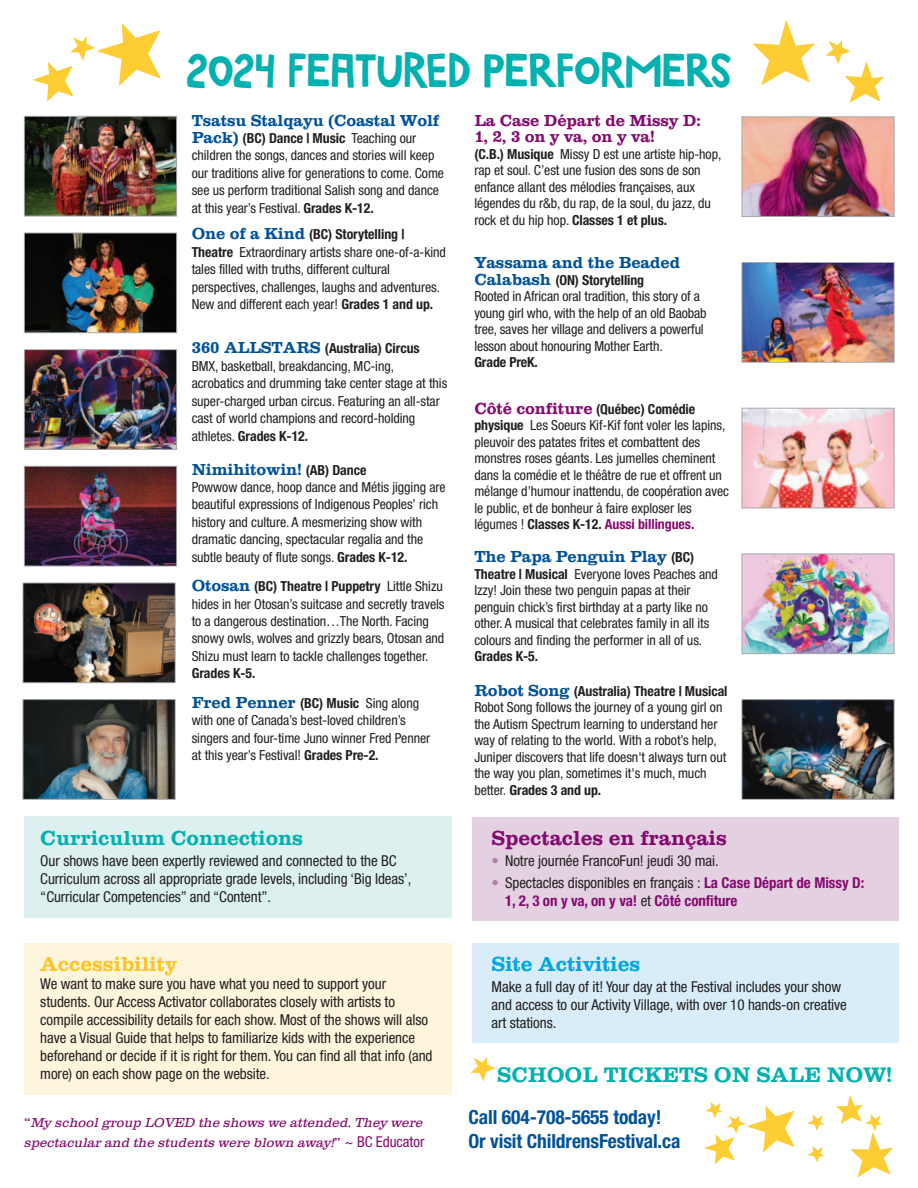
<style>
.page{position:relative;width:918px;height:1188px;background:#fff}
.page>*{position:absolute;margin:0;border:0;box-sizing:border-box;transform-origin:0 0}
.t1{font:49.5px "Marujo";letter-spacing:-.005em;color:#00b1b0}
.t2{font:700 21.75px "Clarendon";letter-spacing:-.005em;color:#00b1b0}
.t3{font:700 21px "Clarendon";letter-spacing:-.005em;color:#00b1b0}
.t4{font:700 21px "Clarendon";letter-spacing:-.005em;color:#850a70}
.t5{font:700 21px "Clarendon";letter-spacing:-.005em;color:#00a5e3}
.t6{font:700 21px "Clarendon";letter-spacing:-.005em;color:#fec422}
.t7{font:700 condensed 19.5px/24px "Helvetica Neue LT";letter-spacing:-.005em;color:#01529a}
.t8{font:700 16.5px "Clarendon";letter-spacing:-.01em;color:#01529a}
.t9{font:700 16.5px/16.5px "Clarendon";letter-spacing:-.005em;color:#850a70}
.t10{font:condensed 15px/18px "Helvetica Neue LT";letter-spacing:-.005em;color:#231f20}
.t11{font:700 condensed 15px/18px "Helvetica Neue LT";letter-spacing:-.005em;color:#850a70}
.t12{font:condensed 13.8px/16.5px "Helvetica Neue LT";letter-spacing:-.005em;color:#231f20}
.t13{font:700 condensed 13.8px "Helvetica Neue LT";letter-spacing:-.005em;color:#231f20}
.t14{font:italic 300 13.5px/20.2px "Clarendon";color:#850a70}
.s1{font-family:"Clarendon";font-weight:700;font-stretch:normal;font-size:16.5px;color:#01529a}
.s2{font-weight:700}
.s3{font-family:"Helvetica Neue LT";font-stretch:condensed;font-size:13.8px;color:#231f20}
.s4{font-family:"Helvetica Neue LT";font-weight:400;font-stretch:condensed;font-size:13.8px;color:#231f20}
.s5{font-family:"Clarendon";font-weight:700;font-stretch:normal;font-size:16.5px;color:#850a70}
.s6{font-weight:700;color:#850a70}
.s7{font-style:normal}
.s8{font-family:"Helvetica Neue LT";font-weight:400;font-style:normal;font-stretch:condensed;font-size:15px}
.s9{color:#b37fab}
.s10{font-weight:400;color:#b37fab}
.s11{font-weight:400;color:#231f20}
</style>
<div class="page">
<div style="left:472px;top:943px;width:426px;height:99px;background:#d8edf9"></div>
<img style="left:744px;top:118px;width:149px;height:97px">
<div style="left:742px;top:116px;width:153px;height:101px;border:1px solid #a8a9ad"></div>
<img style="left:744px;top:264px;width:149px;height:97px">
<div style="left:742px;top:262px;width:153px;height:101px;border:1px solid #a8a9ad"></div>
<img style="left:744px;top:410px;width:149px;height:96px">
<div style="left:742px;top:408px;width:153px;height:100px;border:1px solid #a8a9ad"></div>
<img style="left:744px;top:556px;width:149px;height:96px">
<div style="left:742px;top:554px;width:153px;height:100px;border:1px solid #a8a9ad"></div>
<img style="left:744px;top:701px;width:149px;height:97px">
<div style="left:742px;top:699px;width:153px;height:101px;border:1px solid #a8a9ad"></div>
<img style="left:26px;top:118px;width:149px;height:96px">
<div style="left:24px;top:116px;width:153px;height:100px;border:1px solid #a8a9ad"></div>
<img style="left:26px;top:235px;width:149px;height:96px">
<div style="left:24px;top:233px;width:153px;height:100px;border:1px solid #a8a9ad"></div>
<img style="left:26px;top:351px;width:149px;height:97px">
<div style="left:24px;top:349px;width:153px;height:101px;border:1px solid #a8a9ad"></div>
<img style="left:26px;top:468px;width:149px;height:96px">
<div style="left:24px;top:466px;width:153px;height:100px;border:1px solid #a8a9ad"></div>
<img style="left:25px;top:585px;width:149px;height:96px">
<div style="left:23px;top:583px;width:153px;height:100px;border:1px solid #a8a9ad"></div>
<img style="left:25px;top:701px;width:149px;height:97px">
<div style="left:23px;top:699px;width:153px;height:101px;border:1px solid #a8a9ad"></div>
<svg style="left:33px;top:23px;width:128px;height:78px"></svg>
<svg style="left:753px;top:20px;width:62px;height:65px"></svg>
<svg style="left:826px;top:40px;width:58px;height:63px"></svg>
<svg style="left:471px;top:1057px;width:24px;height:24px"></svg>
<div style="left:24px;top:817px;width:428px;height:101px;background:#dbf0ef"></div>
<div style="left:24px;top:943px;width:428px;height:152px;background:#fef5dd"></div>
<div style="left:472px;top:817px;width:426px;height:103px;background:#e3d1e1"></div>
<svg style="left:808px;top:1114px;width:16px;height:17px"></svg>
<svg style="left:704px;top:1102px;width:91px;height:62px"></svg>
<svg style="left:808px;top:1146px;width:16px;height:16px"></svg>
<svg style="left:836px;top:1095px;width:57px;height:82px"></svg>
<h1 class="t1" style="left:186px;top:40px;width:548px">2024 FEATURED PERFORMERS</h1>
<p class="t8" style="left:192px;top:113px;width:249px">Tsatsu Stalqayu (Coastal Wolf</p>
<p class="t12" style="left:192px;top:131px;width:254px;line-height:17.4px"><span class="s1">Pack)</span> <span class="s2">(BC) Dance | Music</span> Teaching our children the songs, dances and stories will keep our traditions alive for generations to come. Come see us perform traditional Salish song and dance at this year’s Festival. <span class="s2">Grades K-12.</span></p>
<p class="t12" style="left:192px;top:227px;width:256px;line-height:17.4px"><span class="s1">One of a Kind</span> <span class="s2">(BC) Storytelling | Theatre</span> Extraordinary artists share one-of-a-kind tales filled with truths, different cultural perspectives, challenges, laughs and adventures.<br>New and different each year! <span class="s2">Grades 1 and up.</span></p>
<p class="t12" style="left:192px;top:341px;width:257px;line-height:17.4px"><span class="s1">360 ALLSTARS</span> <span class="s2">(Australia) Circus </span>BMX, basketball, breakdancing, MC-ing, acrobatics and drumming take center stage at this super-charged urban circus. Featuring an all-star cast of world champions and record-holding athletes. <span class="s2">Grades K-12.</span></p>
<p class="t8" style="left:192px;top:462px;width:176px">Nimihitowin! <span class="s3">(AB) Dance</span></p>
<p class="t12" style="left:192px;top:480px;width:255px;line-height:17.4px">Powwow dance, hoop dance and Métis jigging are beautiful expressions of Indigenous Peoples’ rich history and culture. A mesmerizing show with dramatic dancing, spectacular regalia and the subtle beauty of flute songs. <span class="s2">Grades K-12.</span></p>
<p class="t12" style="left:192px;top:579px;width:254px;line-height:17.4px"><span class="s1">Otosan</span> <span class="s2">(BC) Theatre | Puppetry</span> Little Shizu hides in her Otosan’s suitcase and secretly travels to a dangerous destination…The North. Facing snowy owls, wolves and grizzly bears, Otosan and Shizu must learn to tackle challenges together.</p>
<p class="t13" style="left:192px;top:668px;width:65px">Grades K-5.</p>
<p class="t8" style="left:192px;top:695px;width:229px">Fred Penner <span class="s3">(BC) Music</span> <span class="s4">Sing along</span></p>
<p class="t12" style="left:192px;top:713px;width:240px;line-height:17.4px">with one of Canada’s best-loved children’s singers and four-time Juno winner Fred Penner at this year’s Festival! <span class="s2">Grades Pre-2.</span></p>
<p class="t9" style="left:474px;top:113px;width:228px">La Case Départ de Missy D:<br>1, 2, 3 on y va, on y va!</p>
<p class="t12" style="left:474px;top:147px;width:249px"><span class="s2">(C.B.) Musique</span> Missy D est une artiste hip-hop, rap et soul. C’est une fusion des sons de son enfance allant des mélodies françaises, aux légendes du r&amp;b, du rap, de la soul, du jazz, du rock et du hip hop. <span class="s2">Classes 1 et plus.</span></p>
<p class="t8" style="left:474px;top:255px;width:207px">Yassama and the Beaded</p>
<p class="t12" style="left:474px;top:273px;width:234px"><span class="s1">Calabash</span> <span class="s2">(ON) Storytelling<br></span>Rooted in African oral tradition, this story of a young girl who, with the help of an old Baobab tree, saves her village and delivers a powerful lesson about honouring Mother Earth.</p>
<p class="t13" style="left:474px;top:357px;width:65px">Grade PreK.</p>
<p class="t12" style="left:474px;top:402px;width:256px"><span class="s5">Côté confiture</span> <span class="s2">(Québec) Comédie physique</span> Les Soeurs Kif-Kif font voler les lapins, pleuvoir des patates frites et combattent des monstres roses géants. Les jumelles cheminent dans la comédie et le théâtre de rue et offrent un mélange d’humour inattendu, de coopération avec le public, et de bonheur à faire exploser les légumes ! <span class="s2">Classes K-12.</span> <span class="s6">Aussi billingues.</span></p>
<p class="t8" style="left:474px;top:549px;width:221px">The Papa Penguin Play <span class="s3">(BC)</span></p>
<p class="t12" style="left:474px;top:567px;width:245px"><span class="s2">Theatre | Musical</span> Everyone loves Peaches and Izzy! Join these two penguin papas at their penguin chick’s first birthday at a party like no other. A musical that celebrates family in all its colours and finding the performer in all of us.</p>
<p class="t13" style="left:474px;top:652px;width:65px">Grades K-5.</p>
<p class="t12" style="left:474px;top:684px;width:255px"><span class="s1">Robot Song</span> <span class="s2">(Australia) Theatre | Musical </span>Robot Song follows the journey of a young girl on the Autism Spectrum learning to understand her way of relating to the world. With a robot’s help, Juniper discovers that life doesn't always turn out the way you plan, sometimes it's much, much better. <span class="s2">Grades 3 and up.</span></p>
<h3 class="t3" style="left:40px;top:829px;width:264px">Curriculum Connections</h3>
<p class="t10" style="left:40px;top:853px;width:372px">Our shows have been expertly reviewed and connected to the BC<br>Curriculum across all appropriate grade levels, including ‘Big Ideas’, “Curricular Competencies” and “Content”.</p>
<h3 class="t6" style="left:40px;top:955px;width:138px">Accessibility</h3>
<p class="t10" style="left:40px;top:976px;width:394px">We want to make sure you have what you need to support your students. Our Access Activator collaborates closely with artists to compile accessibility details for each show. Most of the shows will also have a Visual Guide that helps to familiarize kids with the experience beforehand or decide if it is right for them. You can find all that info (and more) on each show page on the website.</p>
<p class="t14" style="left:24px;top:1113px;width:403px"><span class="s7">“</span> My schoolgroup LOVED the shows we attended.They were spectacular and the students were blown away!<span class="s7">”</span> <span class="s8">~ B C E d u c a t o r</span></p>
<h3 class="t4" style="left:492px;top:829px;width:237px">Spectacles en français</h3>
<p class="t10" style="left:492px;top:853px;width:229px"><span class="s9">•</span> Notre journée FrancoFun! jeudi 30 mai.</p>
<p class="t11" style="left:505px;top:875px;width:361px;text-indent:-14px"><span class="s10">•</span> <span class="s11">Spectacles disponibles en français :</span> La Case Départ de Missy D:<br>1, 2, 3 on y va, on y va! <span class="s11">et</span> Côté confiture</p>
<h3 class="t5" style="left:492px;top:955px;width:150px">Site Activities</h3>
<p class="t10" style="left:492px;top:979px;width:357px">Make a full day of it! Your day at the Festival includes your show and access to our Activity Village, with over 10 hands-on creative art stations.</p>
<h2 class="t2" style="left:497px;top:1065px;width:397px">SCHOOL TICKETS ON SALE NOW!</h2>
<h3 class="t7" style="left:469px;top:1107px;width:213px">Call 604-708-5655 today!<br>Or visit ChildrensFestival.ca</h3>
</div>
